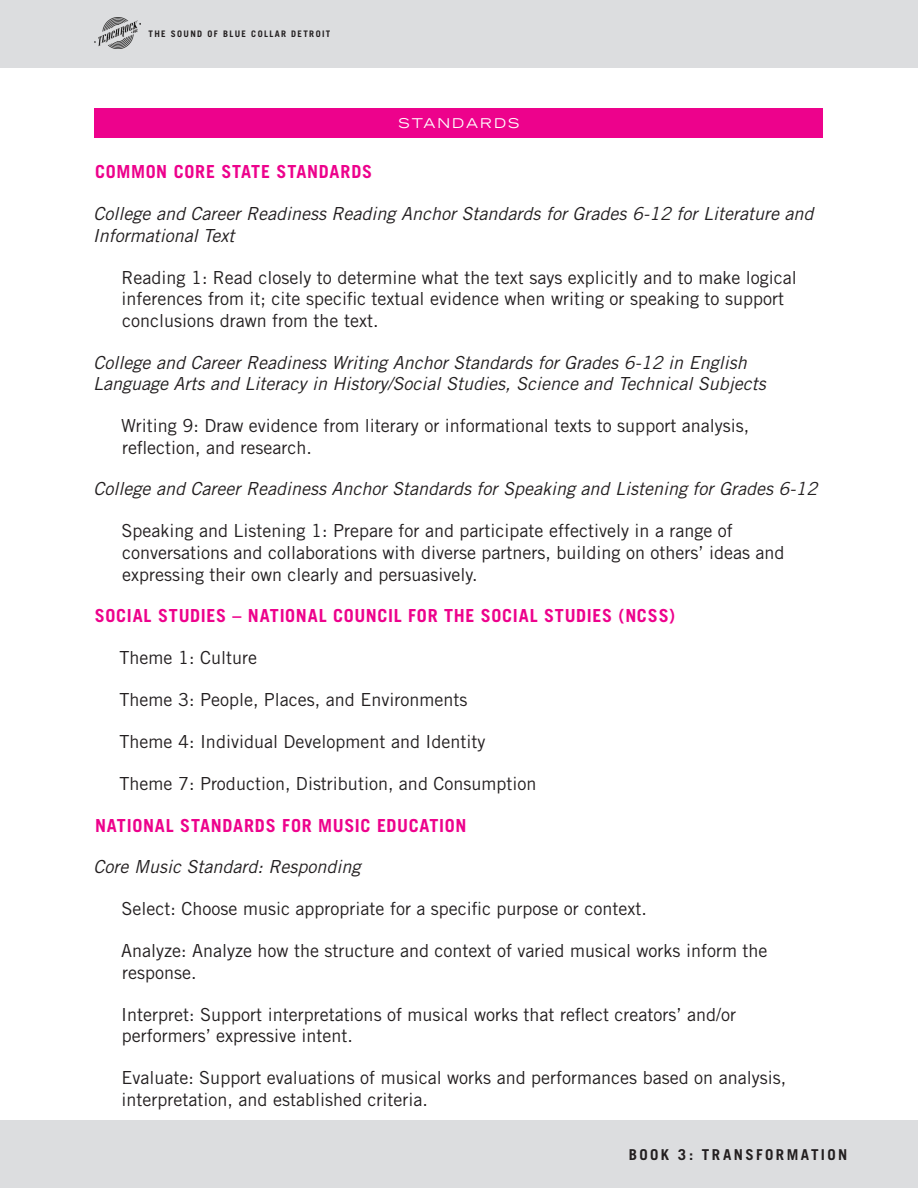
<style>
.page{position:relative;width:918px;height:1188px;background:#fff}
.page>*{position:absolute;margin:0;border:0;box-sizing:border-box;transform-origin:0 0}
.INDENTED_BODY_COPY{font:18px/21.6px "Trade Gothic";color:#231f20}
.BODY_COPY_ITALICS{font:italic 18px/21.6px "Trade Gothic";color:#231f20}
.PINK_SECTION_HEADER{font:700 18px "Trade Gothic";letter-spacing:.04em;color:#ed028c}
.t1{font:700 15px "Trade Gothic";letter-spacing:.16em;color:#231f20}
.HEADER_IN_PINK_BAR{font:expanded 13.5px "Trade Gothic LH";letter-spacing:.15em;color:#fff}
.t2{font:700 9px "Trade Gothic";letter-spacing:.15em;color:#231f20}
</style>
<div class="page">
<div style="left:0;top:0;width:918px;height:68px;background:#dcdddf"></div>
<img style="left:94px;top:18px;width:46px;height:30px">
<div style="left:0;top:1120px;width:918px;height:68px;background:#dcdddf"></div>
<div style="left:94px;top:108px;width:730px;height:29px;background:#ed028c"></div>
<p class="t2" style="left:148px;top:28px;width:183px">THE SOUND OF BLUE COLLAR DETROIT</p>
<p class="HEADER_IN_PINK_BAR" style="left:399px;top:114px;width:122px">STANDARDS</p>
<p class="PINK_SECTION_HEADER" style="left:95px;top:161px;width:279px">COMMON CORE STATE STANDARDS</p>
<p class="BODY_COPY_ITALICS" style="left:93px;top:203px;width:722px">College and Career Readiness Reading Anchor Standards for Grades 6-12 for Literature and<br>Informational Text</p>
<p class="INDENTED_BODY_COPY" style="left:121px;top:266px;width:677px">Reading 1: Read closely to determine what the text says explicitly and to make logical inferences from it; cite specific textual evidence when writing or speaking to support conclusions drawn from the text.</p>
<p class="BODY_COPY_ITALICS" style="left:93px;top:351px;width:674px">College and Career Readiness Writing Anchor Standards for Grades 6-12 in English<br>Language Arts and Literacy in History/Social Studies, Science and Technical Subjects</p>
<p class="INDENTED_BODY_COPY" style="left:121px;top:415px;width:629px">Writing 9: Draw evidence from literary or informational texts to support analysis, reflection, and research.</p>
<p class="BODY_COPY_ITALICS" style="left:94px;top:478px;width:725px">College and Career Readiness Anchor Standards for Speaking and Listening for Grades 6-12</p>
<p class="INDENTED_BODY_COPY" style="left:122px;top:520px;width:665px">Speaking and Listening 1: Prepare for and participate effectively in a range of conversations and collaborations with diverse partners, building on others’ ideas and expressing their own clearly and persuasively.</p>
<p class="PINK_SECTION_HEADER" style="left:95px;top:605px;width:582px">SOCIAL STUDIES – NATIONAL COUNCIL FOR THE SOCIAL STUDIES (NCSS)</p>
<p class="INDENTED_BODY_COPY" style="left:120px;top:647px;width:139px">Theme 1: Culture</p>
<p class="INDENTED_BODY_COPY" style="left:120px;top:689px;width:349px">Theme 3: People, Places, and Environments</p>
<p class="INDENTED_BODY_COPY" style="left:120px;top:731px;width:367px">Theme 4: Individual Development and Identity</p>
<p class="INDENTED_BODY_COPY" style="left:120px;top:772px;width:418px">Theme 7: Production, Distribution, and Consumption</p>
<p class="PINK_SECTION_HEADER" style="left:95px;top:814px;width:373px">NATIONAL STANDARDS FOR MUSIC EDUCATION</p>
<p class="BODY_COPY_ITALICS" style="left:94px;top:856px;width:268px">Core Music Standard: Responding</p>
<p class="INDENTED_BODY_COPY" style="left:122px;top:898px;width:527px">Select: Choose music appropriate for a specific purpose or context.</p>
<p class="INDENTED_BODY_COPY" style="left:121px;top:940px;width:648px">Analyze: Analyze how the structure and context of varied musical works inform the response.</p>
<p class="INDENTED_BODY_COPY" style="left:121px;top:1003px;width:616px">Interpret: Support interpretations of musical works that reflect creators’ and/or performers’ expressive intent.</p>
<p class="INDENTED_BODY_COPY" style="left:121px;top:1067px;width:666px">Evaluate: Support evaluations of musical works and performances based on analysis, interpretation, and established criteria.</p>
<p class="t1" style="left:629px;top:1145px;width:220px">BOOK 3: TRANSFORMATION</p>
</div>
